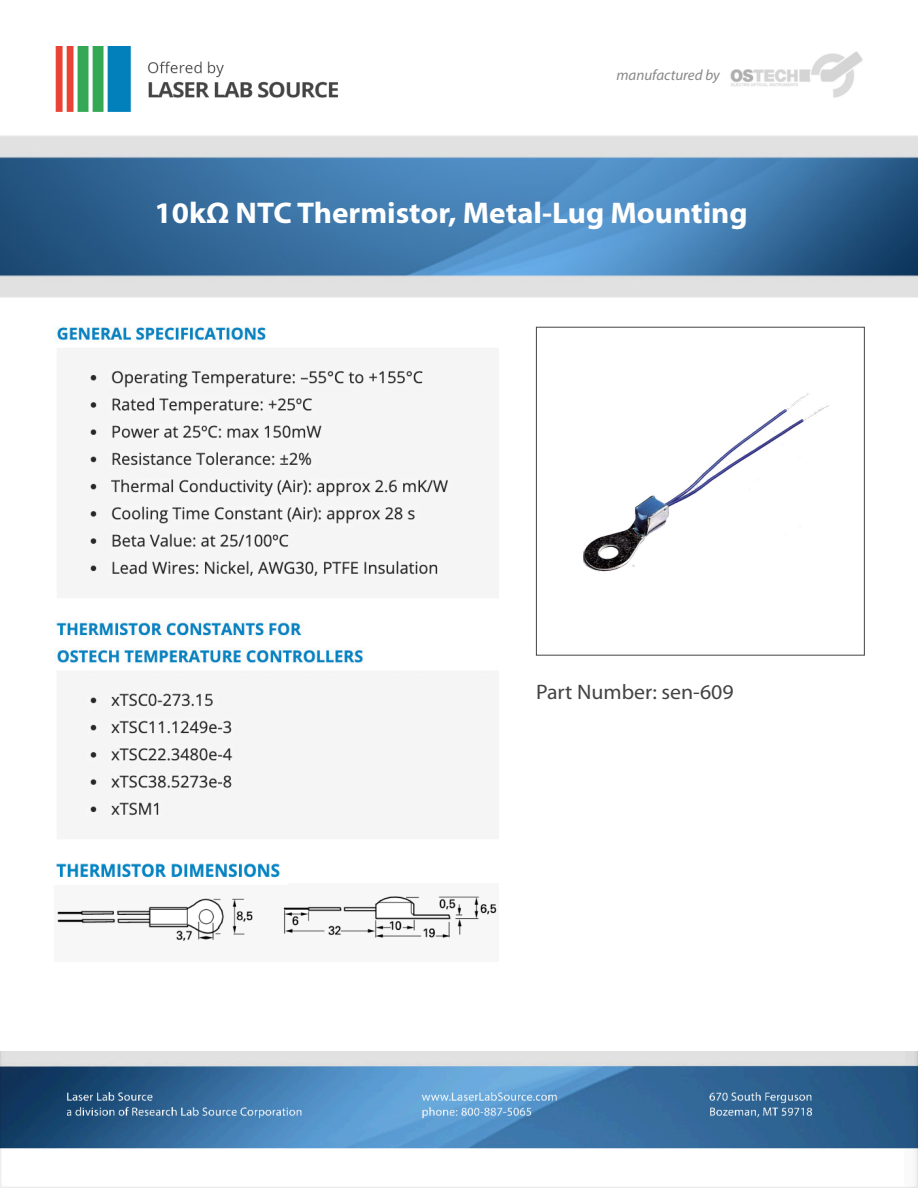
<style>
.page{position:relative;width:918px;height:1188px;background:#fff}
.page>*{position:absolute;margin:0;border:0;box-sizing:border-box;transform-origin:0 0}
.t1{font:700 30px "Myriad Pro";color:#fff;scale:1.04 1}
.t2{font:21px "Myriad Pro";color:#434343;scale:1.04 1}
.t3{font:italic 15px "Myriad Pro";color:#888}
</style>
<div class="page">
<img style="left:0;top:135px;width:918px;height:162px">
<img style="left:55px;top:47px;width:282px;height:65px">
<img style="left:1px;top:1052px;width:917px;height:136px">
<img style="left:583px;top:393px;width:246px;height:179px">
<div style="left:536px;top:327px;width:329px;height:329px;border:1px solid #434343"></div>
<img style="left:730px;top:51px;width:133px;height:47px">
<img style="left:54px;top:327px;width:395px;height:489px">
<img style="left:57px;top:896px;width:440px;height:45px">
<img style="left:56px;top:863px;width:224px;height:15px">
<p class="t3" style="left:616px;top:66px;width:105px">manufactured by</p>
<p class="t1" style="left:155px;top:196px;width:572px">10kΩ NTC Thermistor, Metal-Lug Mounting</p>
<p class="t2" style="left:536px;top:679px;width:192px">Part Number: sen-609</p>
</div>
